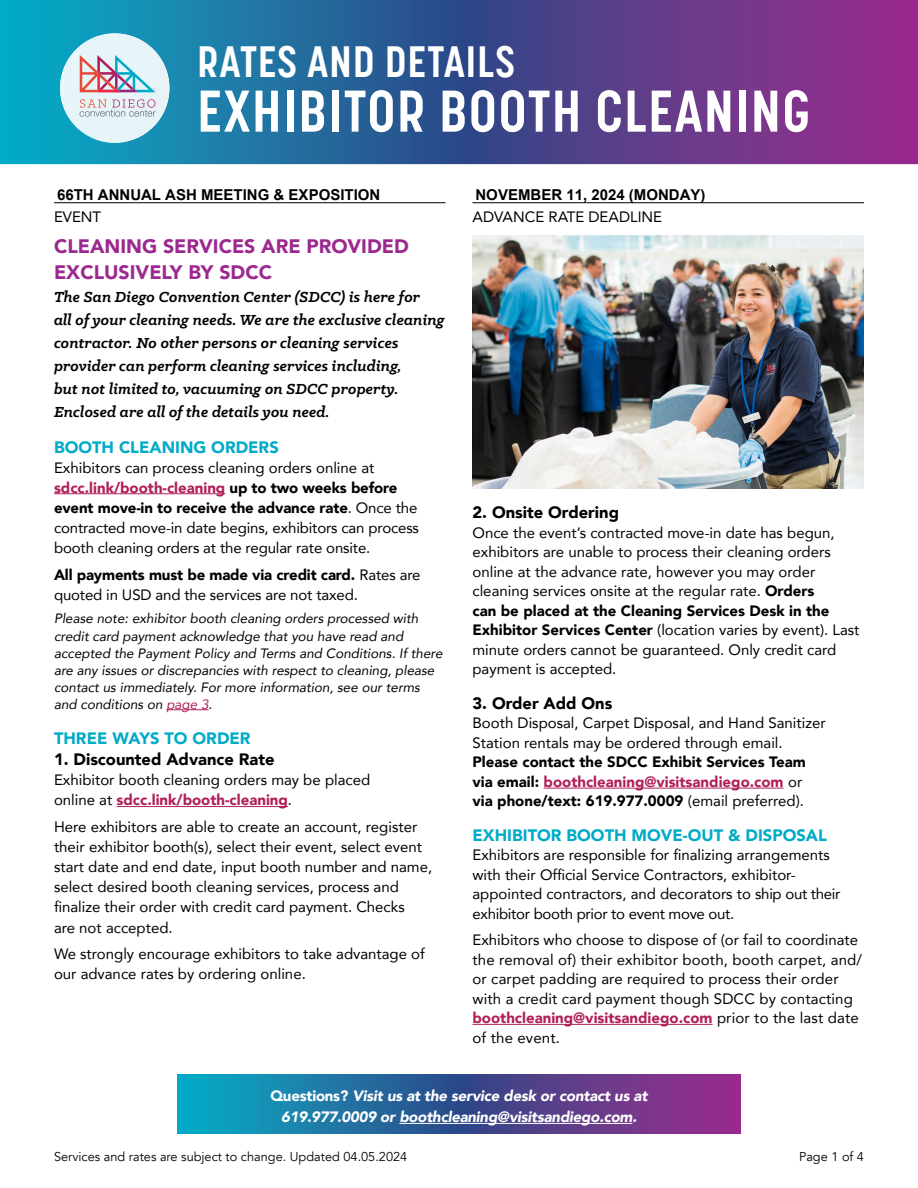
<style>
.page{position:relative;width:918px;height:1188px;background:#fff}
.page>*{position:absolute;margin:0;border:0;box-sizing:border-box;transform-origin:0 0}
.t1{font:700 58.2px "Korolev Condensed";letter-spacing:.03em;color:#fff}
.t2{font:700 43.65px "Korolev Condensed";letter-spacing:.03em;color:#fff}
.t3{font:900 19.5px/26.1px "Avenir";color:#9c2890}
.t4{font:italic 700 16.5px/23.1px "Klinic Slab";letter-spacing:.01em;color:#000}
.t5{font:900 16.5px "Avenir";color:#00abc7}
.t6{font:900 16.5px "Avenir";color:#000}
.t7{font:15px/19.5px "Avenir";color:#000}
.t8{font:900 15px/19.5px "Avenir";color:#000}
.t9{font:italic 900 15px/21px "Avenir";letter-spacing:-.015em;color:#fff;text-align:center}
.t10{font:700 15px "Arial";color:#000}
.t11{font:italic 13.5px/17.1px "Avenir";color:#000}
.t12{font:12.75px "Avenir";color:#000}
.s1{font-weight:900;color:#b01f59}
.s2{font-weight:900}
.s3{color:#b01f59}
.s4{color:#b21f59}
.s5{font-weight:400}
.s6{font-weight:900;color:#b21f59}
.s7{font-style:normal}
</style>
<div class="page">
<svg style="left:0;top:0;width:918px;height:164px;background:#445797"></svg>
<div style="left:60px;top:33px;width:109px;height:110px;background:#e7f4f8;border-radius:55px"></div>
<svg style="left:80px;top:99px;width:76px;height:18px"></svg>
<svg style="left:80px;top:55px;width:76px;height:37px"></svg>
<hr style="left:54px;top:493px;width:171px;height:1px;background:#b01f59">
<hr style="left:166px;top:709px;width:43px;height:1px;background:#b01f59">
<hr style="left:117px;top:806px;width:171px;height:1px;background:#b01f59">
<hr style="left:544px;top:788px;width:240px;height:1px;background:#b21f59">
<hr style="left:472px;top:1024px;width:241px;height:1px;background:#b21f59">
<svg style="left:178px;top:1075px;width:562px;height:59px;background:#405b99"></svg>
<hr style="left:399px;top:1123px;width:233px;height:1px;background:#fff">
<img style="left:472px;top:235px;width:392px;height:253px">
<hr style="left:54px;top:202px;width:392px;height:1px;background:#000">
<hr style="left:472px;top:202px;width:392px;height:1px;background:#000">
<h2 class="t2" style="left:197px;top:36px;width:319px">RATES AND DETAILS</h2>
<h1 class="t1" style="left:197px;top:77px;width:614px">EXHIBITOR BOOTH CLEANING</h1>
<p class="t10" style="left:57px;top:185px;width:325px">66TH ANNUAL ASH MEETING &amp; EXPOSITION</p>
<p class="t10" style="left:476px;top:184px;width:232px">NOVEMBER 11, 2024 (MONDAY)</p>
<p class="t7" style="left:54px;top:206px;width:49px">EVENT</p>
<p class="t7" style="left:472px;top:206px;width:191px">ADVANCE RATE DEADLINE</p>
<h3 class="t3" style="left:54px;top:233px;width:356px">CLEANING SERVICES ARE PROVIDED<br>EXCLUSIVELY BY SDCC</h3>
<p class="t4" style="left:54px;top:285px;width:392px">The San Diego Convention Center (SDCC) is here for<br>all of your cleaning needs. We are the exclusive cleaning contractor. No other persons or cleaning services provider can perform cleaning services including,<br>but not limited to, vacuuming on SDCC property.<br>Enclosed are all of the details you need.</p>
<p class="t5" style="left:54px;top:433px;width:226px">BOOTH CLEANING ORDERS</p>
<p class="t7" style="left:54px;top:457px;width:367px;line-height:20.1px">Exhibitors can process cleaning orders online at <span class="s1">sdcc.link/booth-cleaning</span> <span class="s2">up to two weeks before event move-in to receive the advance rate</span>. Once the contracted move-in date begins, exhibitors can process booth cleaning orders at the regular rate onsite.</p>
<p class="t7" style="left:54px;top:564px;width:368px;line-height:20.1px"><span class="s2">All payments must be made via credit card.</span> Rates are quoted in USD and the services are not taxed.</p>
<p class="t11" style="left:54px;top:610px;width:390px">Please note: exhibitor booth cleaning orders processed with credit card payment acknowledge that you have read and accepted the Payment Policy and Terms and Conditions. If there are any issues or discrepancies with respect to cleaning, please contact us immediately. For more information, see our terms and conditions on <span class="s3">page 3</span>.</p>
<p class="t5" style="left:54px;top:724px;width:198px">THREE WAYS TO ORDER</p>
<p class="t6" style="left:54px;top:745px;width:222px">1. Discounted Advance Rate</p>
<p class="t7" style="left:54px;top:770px;width:318px;line-height:20.1px">Exhibitor booth cleaning orders may be placed online at <span class="s1">sdcc.link/booth-cleaning</span>.</p>
<p class="t7" style="left:54px;top:817px;width:380px;line-height:20.1px">Here exhibitors are able to create an account, register their exhibitor booth(s), select their event, select event start date and end date, input booth number and name, select desired booth cleaning services, process and finalize their order with credit card payment. Checks<br>are not accepted.</p>
<p class="t7" style="left:54px;top:944px;width:372px;line-height:20.1px">We strongly encourage exhibitors to take advantage of our advance rates by ordering online.</p>
<p class="t6" style="left:472px;top:499px;width:148px">2. Onsite Ordering</p>
<p class="t7" style="left:472px;top:523px;width:389px">Once the event’s contracted move-in date has begun, exhibitors are unable to process their cleaning orders online at the advance rate, however you may order cleaning services onsite at the regular rate. <span class="s2">Orders<br>can be placed at the Cleaning Services Desk in the Exhibitor Services Center</span> (location varies by event). Last minute orders cannot be guaranteed. Only credit card payment is accepted.</p>
<p class="t6" style="left:472px;top:689px;width:141px">3. Order Add Ons</p>
<p class="t7" style="left:472px;top:713px;width:355px">Booth Disposal, Carpet Disposal, and Hand Sanitizer<br>Station rentals may be ordered through email.</p>
<p class="t8" style="left:472px;top:752px;width:335px">Please contact the SDCC Exhibit Services Team via email: <span class="s4">boothcleaning@visitsandiego.com</span> <span class="s5">or </span>via phone/text: 619.977.0009 <span class="s5">(email preferred).</span></p>
<p class="t5" style="left:472px;top:821px;width:356px">EXHIBITOR BOOTH MOVE-OUT &amp; DISPOSAL</p>
<p class="t7" style="left:472px;top:845px;width:370px">Exhibitors are responsible for finalizing arrangements with their Official Service Contractors, exhibitor&shy;appointed contractors, and decorators to ship out their exhibitor booth prior to event move out.</p>
<p class="t7" style="left:472px;top:930px;width:391px">Exhibitors who choose to dispose of (or fail to coordinate the removal of) their exhibitor booth, booth carpet, and/ or carpet padding are required to process their order with a credit card payment though SDCC by contacting <span class="s6">boothcleaning@visitsandiego.com</span> prior to the last date of the event.</p>
<p class="t9" style="left:270px;top:1085px;width:379px"><span class="s7">Questions?</span> Visit us at the service desk or contact us at<br>619.977.0009 or boothcleaning@visitsandiego.com.</p>
<p class="t12" style="left:54px;top:1149px;width:355px">Services and rates are subject to change. Updated 04.05.2024</p>
<p class="t12" style="left:799px;top:1149px;width:66px">Page 1 of 4</p>
</div>
